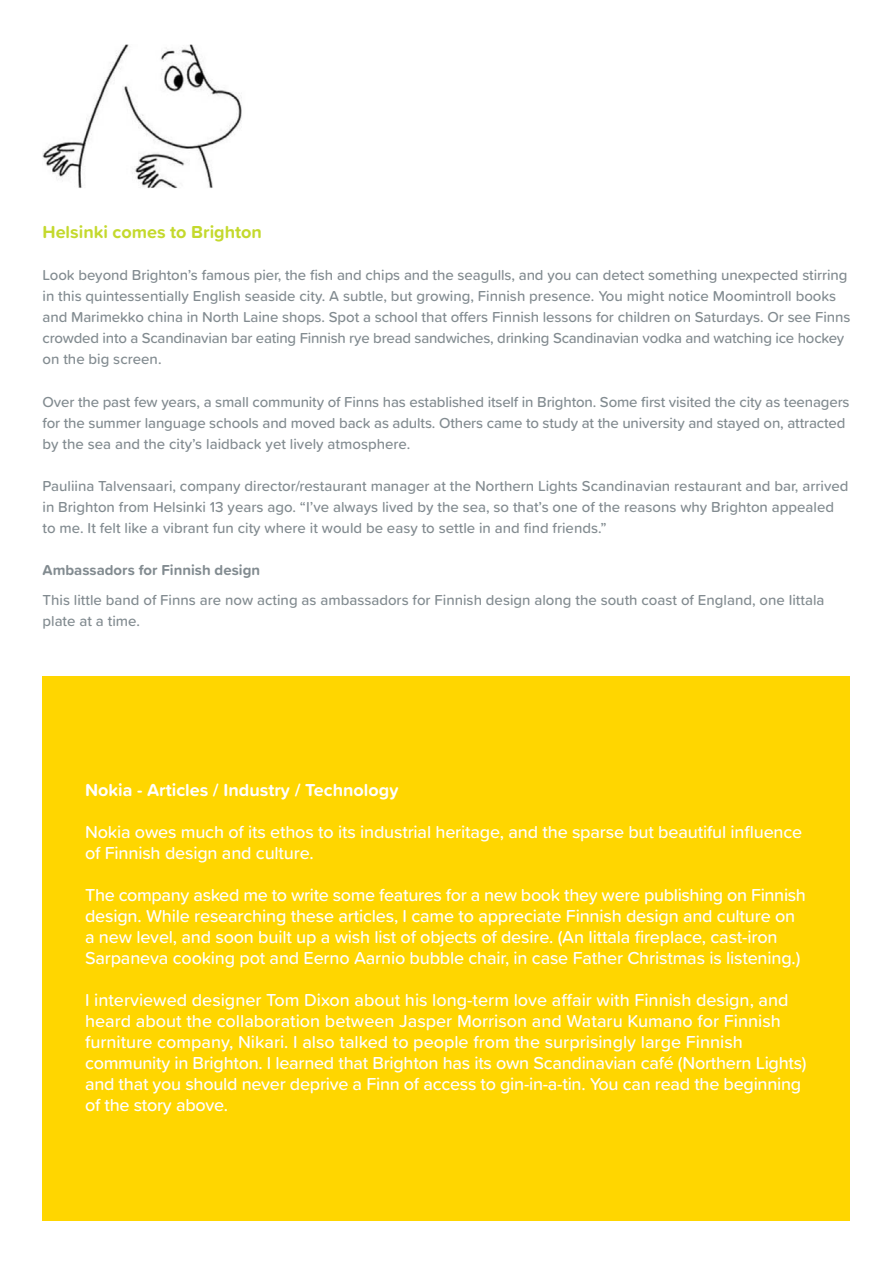
<style>
.page{position:relative;width:893px;height:1263px;background:#fff}
.page>*{position:absolute;margin:0;border:0;box-sizing:border-box;transform-origin:0 0}
.t1{font:500 18px/21px "Proxima Soft";letter-spacing:-.01em;color:#fff}
.t2{font:700 18px "Proxima Soft";color:#fff}
.t3{font:700 18px "Proxima Soft";color:#c4d92d}
.t4{font:500 15px/21px "Proxima Soft";color:#828b90}
.t5{font:700 15px "Proxima Soft";color:#828b90}
</style>
<div class="page">
<div style="left:43px;top:676px;width:807px;height:544px;background:#ffd600"></div>
<img style="left:43px;top:44px;width:199px;height:145px">
<p class="t3" style="left:43px;top:226px;width:221px">Helsinki comes to Brighton</p>
<p class="t4" style="left:43px;top:266px;width:809px">Look beyond Brighton’s famous pier, the fish and chips and the seagulls, and you can detect something unexpected stirring in this quintessentially English seaside city. A subtle, but growing, Finnish presence. You might notice Moomintroll books and Marimekko china in North Laine shops. Spot a school that offers Finnish lessons for children on Saturdays. Or see Finns crowded into a Scandinavian bar eating Finnish rye bread sandwiches, drinking Scandinavian vodka and watching ice hockey on the big screen.</p>
<p class="t4" style="left:43px;top:393px;width:809px">Over the past few years, a small community of Finns has established itself in Brighton. Some first visited the city as teenagers for the summer language schools and moved back as adults. Others came to study at the university and stayed on, attracted by the sea and the city’s laidback yet lively atmosphere.</p>
<p class="t4" style="left:43px;top:477px;width:807px">Pauliina Talvensaari, company director/restaurant manager at the Northern Lights Scandinavian restaurant and bar, arrived in Brighton from Helsinki 13 years ago. “I’ve always lived by the sea, so that’s one of the reasons why Brighton appealed to me. It felt like a vibrant fun city where it would be easy to settle in and find friends.”</p>
<p class="t5" style="left:43px;top:565px;width:219px">Ambassadors for Finnish design</p>
<p class="t4" style="left:43px;top:591px;width:784px">This little band of Finns are now acting as ambassadors for Finnish design along the south coast of England, one Iittala plate at a time.</p>
<p class="t2" style="left:85px;top:783px;width:315px">Nokia - Articles / Industry / Technology</p>
<p class="t1" style="left:85px;top:823px;width:719px">Nokia owes much of its ethos to its industrial heritage, and the sparse but beautiful influence of Finnish design and culture.</p>
<p class="t1" style="left:85px;top:886px;width:722px">The company asked me to write some features for a new book they were publishing on Finnish design. While researching these articles, I came to appreciate Finnish design and culture on a new level, and soon built up a wish list of objects of desire. (An Iittala fireplace, cast-iron Sarpaneva cooking pot and Eerno Aarnio bubble chair, in case Father Christmas is listening.)</p>
<p class="t1" style="left:85px;top:992px;width:723px">I interviewed designer Tom Dixon about his long-term love affair with Finnish design, and heard about the collaboration between Jasper Morrison and Wataru Kumano for Finnish furniture company, Nikari. I also talked to people from the surprisingly large Finnish community in Brighton. I learned that Brighton has its own Scandinavian café (Northern Lights) and that you should never deprive a Finn of access to gin-in-a-tin. You can read the beginning of the story above.</p>
</div>
